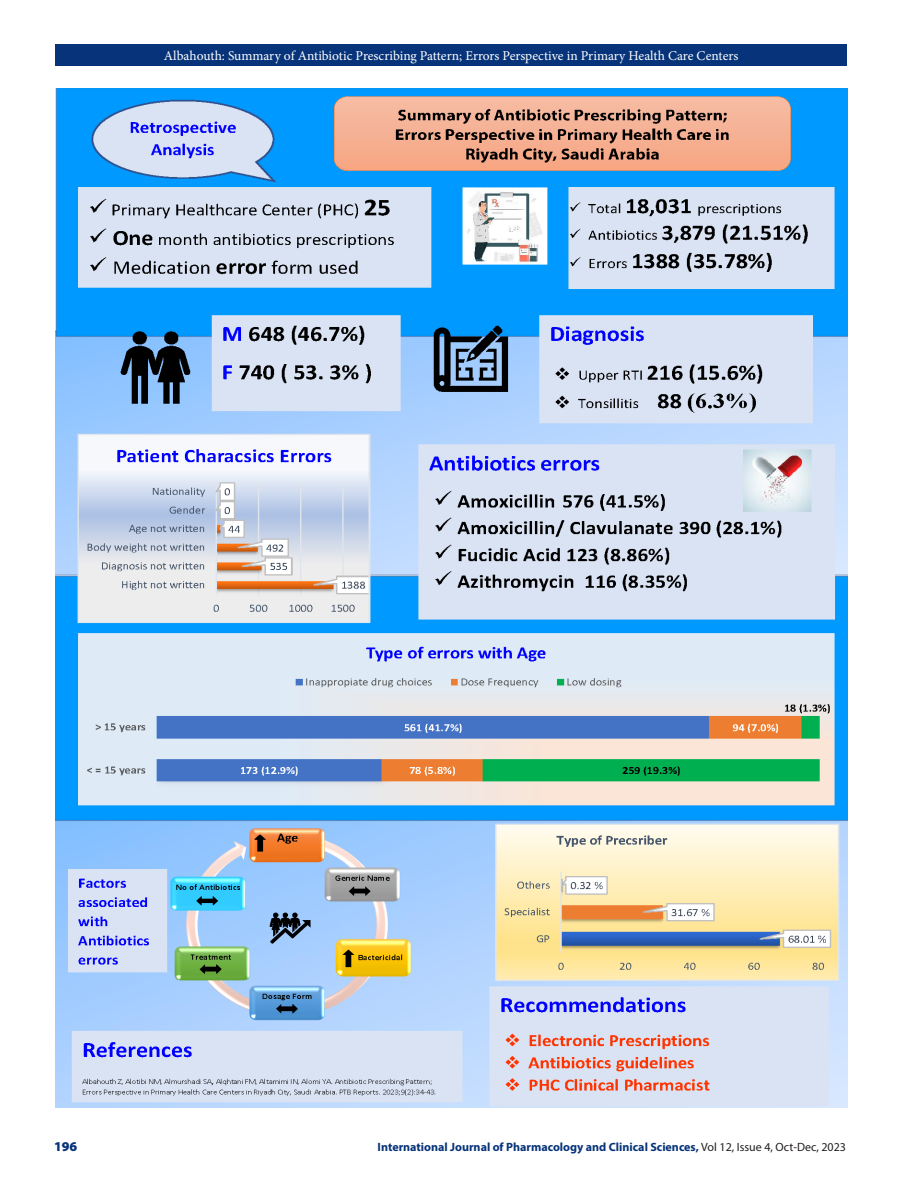
<style>
.page{position:relative;width:918px;height:1188px;background:#fff}
.page>*{position:absolute;margin:0;border:0;box-sizing:border-box;transform-origin:0 0}
.t1{font:13.5px "Minion Pro";letter-spacing:-.005em;color:#fff}
.t2{font:900 13.5px "Myriad Pro";color:#063379}
.t3{font:700 12px "Myriad Pro";color:#063379}
.s1{font-weight:400;color:#231f20}
</style>
<div class="page">
<div style="left:55px;top:44px;width:792px;height:21px;background:#063379"></div>
<img style="left:56px;top:88px;width:792px;height:1020px">
<p class="t1" style="left:164px;top:46px;width:576px">Albahouth: Summary of Antibiotic Prescribing Pattern; Errors Perspective in Primary Health Care Centers</p>
<p class="t2" style="left:54px;top:1137px;width:25px">196</p>
<p class="t3" style="left:378px;top:1139px;width:470px">International Journal of Pharmacology and Clinical Sciences, <span class="s1">Vol 12, Issue 4, Oct-Dec, 2023</span></p>
</div>
